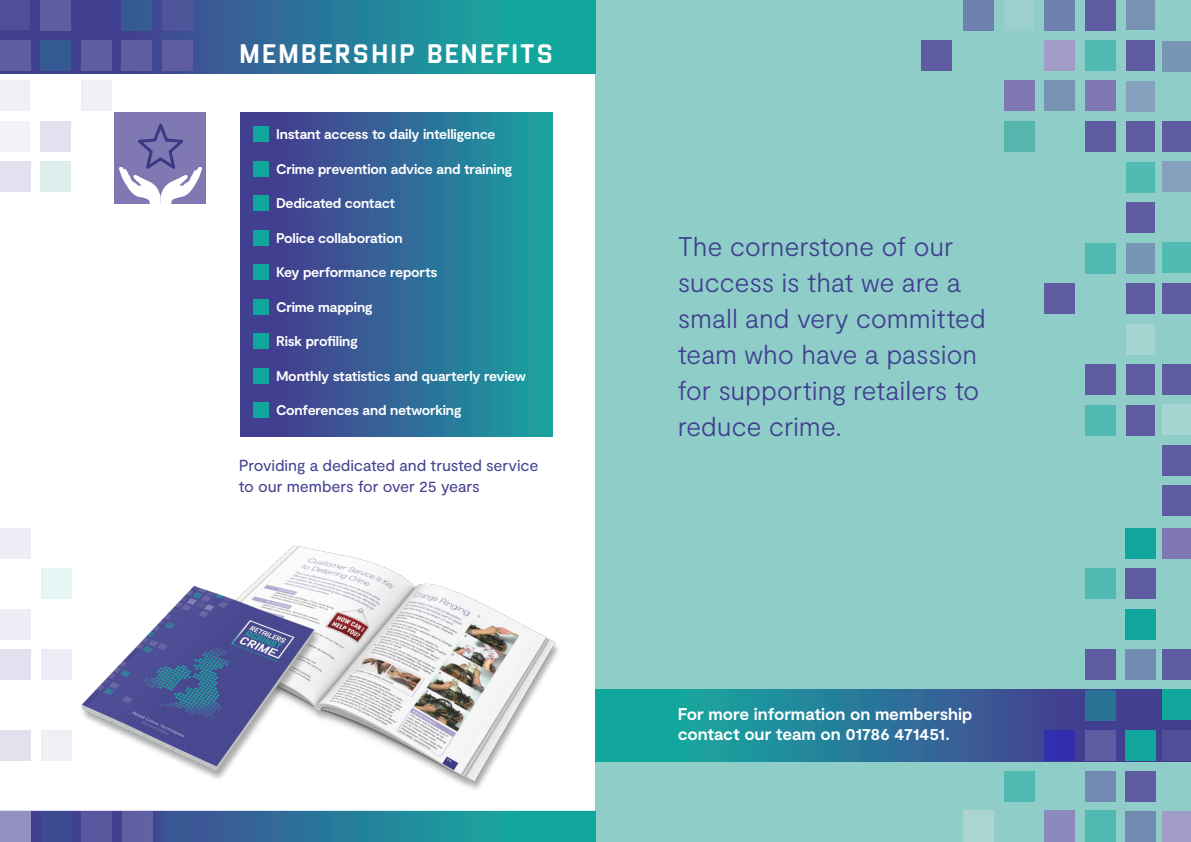
<style>
.page{position:relative;width:1191px;height:842px;background:#fff}
.page>*{position:absolute;margin:0;border:0;box-sizing:border-box;transform-origin:0 0}
.Body_text{font:300 27px/36px "Moderat";letter-spacing:-.01em;color:#413f90}
.NEW_headings{font:26px "Magion";letter-spacing:.09em;color:#fff}
.Body_text-2{font:700 17px/20px "Moderat";letter-spacing:-.005em;color:#fff}
.Intro_text{font:16px/21px "Moderat";letter-spacing:-.01em;color:#413f90}
.Bullets{font:700 14px "Moderat";letter-spacing:-.015em;color:#fff}
</style>
<div class="page">
<svg style="left:31px;top:811px;width:564px;height:31px;background:#26809a"></svg>
<div style="left:595px;top:0;width:596px;height:842px;background:#8ecdc8"></div>
<div style="left:0;top:80px;width:30px;height:31px;background:#efeff6"></div>
<div style="left:0;top:161px;width:30px;height:31px;background:#e2e1ef"></div>
<div style="left:0;top:121px;width:30px;height:30px;background:#f2f2f8"></div>
<div style="left:81px;top:80px;width:30px;height:31px;background:#efeff6"></div>
<div style="left:40px;top:121px;width:31px;height:30px;background:#e2e1ef"></div>
<div style="left:40px;top:161px;width:31px;height:31px;background:#dcedec"></div>
<div style="left:0;top:731px;width:31px;height:30px;background:#e2e1ee"></div>
<div style="left:0;top:609px;width:31px;height:30px;background:#ededf5"></div>
<div style="left:0;top:650px;width:31px;height:30px;background:#e2e1ef"></div>
<div style="left:0;top:528px;width:31px;height:30px;background:#ededf5"></div>
<div style="left:41px;top:650px;width:30px;height:30px;background:#edecf5"></div>
<div style="left:41px;top:569px;width:30px;height:30px;background:#e4f5f4"></div>
<div style="left:41px;top:731px;width:30px;height:30px;background:#f0eff6"></div>
<svg style="left:0;top:0;width:595px;height:74px;background:#287b99"></svg>
<div style="left:0;top:40px;width:30px;height:30px;background:#5f5ca1"></div>
<div style="left:0;top:0;width:30px;height:30px;background:#504e99"></div>
<div style="left:40px;top:0;width:31px;height:30px;background:#5f5ca1"></div>
<div style="left:162px;top:0;width:30px;height:30px;background:#4f559a"></div>
<div style="left:121px;top:0;width:31px;height:30px;background:#345b93"></div>
<div style="left:40px;top:40px;width:31px;height:30px;background:#345993"></div>
<div style="left:162px;top:40px;width:30px;height:30px;background:#5f5ca1"></div>
<div style="left:81px;top:40px;width:30px;height:30px;background:#5f5ca1"></div>
<div style="left:0;top:810px;width:31px;height:32px;background:#9391c0"></div>
<div style="left:41px;top:811px;width:30px;height:31px;background:#3b4a91"></div>
<div style="left:162px;top:811px;width:31px;height:31px;background:#395894"></div>
<div style="left:81px;top:811px;width:31px;height:31px;background:#5a579e"></div>
<div style="left:122px;top:811px;width:30px;height:31px;background:#605fa2"></div>
<div style="left:121px;top:41px;width:31px;height:30px;background:#5f5ca1"></div>
<img style="left:194px;top:546px;width:361px;height:236px">
<div style="left:80px;top:587px;width:241px;height:194px;background:#57585a;opacity:.5"></div>
<img style="left:81px;top:586px;width:233px;height:186px">
<div style="left:240px;top:113px;width:313px;height:324px;background:linear-gradient(to right,#48328f,#19a1a0)"></div>
<div style="left:253px;top:126px;width:16px;height:16px;background:#12a79d"></div>
<div style="left:253px;top:161px;width:16px;height:16px;background:#12a79d"></div>
<div style="left:253px;top:195px;width:16px;height:16px;background:#12a79d"></div>
<div style="left:253px;top:230px;width:16px;height:16px;background:#12a79d"></div>
<div style="left:253px;top:264px;width:16px;height:16px;background:#12a79d"></div>
<div style="left:253px;top:299px;width:16px;height:16px;background:#12a79d"></div>
<div style="left:253px;top:333px;width:16px;height:16px;background:#12a79d"></div>
<div style="left:253px;top:368px;width:16px;height:16px;background:#12a79d"></div>
<div style="left:253px;top:402px;width:16px;height:16px;background:#12a79d"></div>
<div style="left:115px;top:112px;width:91px;height:91px;background:#7f78b3"></div>
<svg style="left:118px;top:123px;width:85px;height:81px"></svg>
<div style="left:1125px;top:81px;width:29px;height:30px;background:#86a1bd"></div>
<div style="left:1125px;top:40px;width:29px;height:31px;background:#5f5ca1"></div>
<div style="left:1125px;top:202px;width:29px;height:31px;background:#5f5ca1"></div>
<div style="left:1125px;top:162px;width:29px;height:30px;background:#51bab3"></div>
<div style="left:1125px;top:121px;width:29px;height:31px;background:#5f5ca1"></div>
<div style="left:1125px;top:364px;width:29px;height:31px;background:#5f5ca1"></div>
<div style="left:1125px;top:243px;width:29px;height:30px;background:#7796b5"></div>
<div style="left:1125px;top:405px;width:29px;height:30px;background:#5f5ca1"></div>
<div style="left:1125px;top:324px;width:29px;height:30px;background:#a6d5d1"></div>
<div style="left:1125px;top:283px;width:29px;height:31px;background:#5f5ca1"></div>
<div style="left:1125px;top:0;width:29px;height:30px;background:#7693b4"></div>
<div style="left:1085px;top:0;width:30px;height:31px;background:#5f5ca1"></div>
<div style="left:963px;top:0;width:30px;height:31px;background:#6e81ae"></div>
<div style="left:1044px;top:0;width:30px;height:31px;background:#6e81ae"></div>
<div style="left:1004px;top:0;width:30px;height:31px;background:#9cd0cc"></div>
<div style="left:1085px;top:40px;width:30px;height:31px;background:#50bab2"></div>
<div style="left:921px;top:40px;width:31px;height:31px;background:#5f5ca1"></div>
<div style="left:1044px;top:40px;width:30px;height:31px;background:#a19dc8"></div>
<div style="left:1085px;top:81px;width:30px;height:30px;background:#7f78b3"></div>
<div style="left:1044px;top:81px;width:30px;height:30px;background:#7693b4"></div>
<div style="left:1004px;top:81px;width:30px;height:30px;background:#7f78b3"></div>
<div style="left:1085px;top:121px;width:30px;height:31px;background:#5f5ca1"></div>
<div style="left:1004px;top:121px;width:30px;height:31px;background:#56b5ad"></div>
<div style="left:1085px;top:243px;width:30px;height:30px;background:#50bab2"></div>
<div style="left:1085px;top:364px;width:30px;height:31px;background:#5f5ca1"></div>
<div style="left:1085px;top:405px;width:30px;height:30px;background:#50bab2"></div>
<div style="left:1044px;top:283px;width:30px;height:31px;background:#5f5ca1"></div>
<div style="left:1125px;top:771px;width:30px;height:30px;background:#5f5ca1"></div>
<div style="left:1125px;top:609px;width:30px;height:30px;background:#12a79d"></div>
<div style="left:1125px;top:649px;width:30px;height:31px;background:#728bb1"></div>
<div style="left:1125px;top:568px;width:30px;height:31px;background:#5f5ca1"></div>
<div style="left:1125px;top:528px;width:30px;height:30px;background:#12a79d"></div>
<div style="left:1125px;top:812px;width:30px;height:30px;background:#728ab1"></div>
<div style="left:1085px;top:811px;width:30px;height:31px;background:#50bab2"></div>
<div style="left:1044px;top:811px;width:30px;height:31px;background:#8e89bd"></div>
<div style="left:1085px;top:771px;width:30px;height:30px;background:#728ab1"></div>
<div style="left:1004px;top:771px;width:30px;height:30px;background:#50bab2"></div>
<div style="left:1085px;top:568px;width:30px;height:31px;background:#50bab2"></div>
<div style="left:1085px;top:649px;width:30px;height:31px;background:#5f5ca1"></div>
<div style="left:963px;top:811px;width:30px;height:31px;background:#acd5d2"></div>
<div style="left:595px;top:690px;width:596px;height:71px;background:linear-gradient(to right,#0fb3a1,#49318f)"></div>
<div style="left:1125px;top:730px;width:30px;height:31px;background:#12a79d"></div>
<div style="left:1085px;top:730px;width:30px;height:31px;background:#5f5ca1"></div>
<div style="left:1044px;top:730px;width:30px;height:31px;background:#302eae"></div>
<div style="left:1085px;top:690px;width:30px;height:30px;background:#297296"></div>
<div style="left:1162px;top:162px;width:29px;height:30px;background:#86a1bd"></div>
<div style="left:1162px;top:121px;width:29px;height:31px;background:#5f5ca1"></div>
<div style="left:1162px;top:283px;width:29px;height:31px;background:#5f5ca1"></div>
<div style="left:1162px;top:243px;width:29px;height:30px;background:#51bab3"></div>
<div style="left:1162px;top:445px;width:29px;height:30px;background:#5f5ca1"></div>
<div style="left:1162px;top:41px;width:29px;height:30px;background:#7796b5"></div>
<div style="left:1162px;top:486px;width:29px;height:30px;background:#5f5ca1"></div>
<div style="left:1162px;top:405px;width:29px;height:30px;background:#a6d5d1"></div>
<div style="left:1162px;top:364px;width:29px;height:31px;background:#5f5ca1"></div>
<div style="left:1162px;top:690px;width:29px;height:30px;background:#12a79d"></div>
<div style="left:1162px;top:730px;width:29px;height:30px;background:#524f99"></div>
<div style="left:1162px;top:649px;width:29px;height:30px;background:#5f5ca1"></div>
<div style="left:1162px;top:528px;width:29px;height:30px;background:#7f78b3"></div>
<div style="left:1162px;top:811px;width:29px;height:31px;background:#a19dc8"></div>
<p class="NEW_headings" style="left:240px;top:36px;width:315px">MEMBERSHIP BENEFITS</p>
<p class="Bullets" style="left:276px;top:126px;width:221px">Instant access to daily intelligence</p>
<p class="Bullets" style="left:276px;top:161px;width:238px">Crime prevention advice and training</p>
<p class="Bullets" style="left:276px;top:195px;width:121px">Dedicated contact</p>
<p class="Bullets" style="left:276px;top:230px;width:128px">Police collaboration</p>
<p class="Bullets" style="left:276px;top:264px;width:163px">Key performance reports</p>
<p class="Bullets" style="left:276px;top:299px;width:98px">Crime mapping</p>
<p class="Bullets" style="left:276px;top:333px;width:83px">Risk profiling</p>
<p class="Bullets" style="left:276px;top:368px;width:251px">Monthly statistics and quarterly review</p>
<p class="Bullets" style="left:276px;top:402px;width:187px">Conferences and networking</p>
<p class="Intro_text" style="left:239px;top:455px;width:301px">Providing a dedicated and trusted service to our members for over 25 years</p>
<p class="Body_text" style="left:677px;top:229px;width:309px">The cornerstone of our success is that we are a small and very committed team who have a passion for supporting retailers to reduce crime.</p>
<p class="Body_text-2" style="left:677px;top:705px;width:296px">For more information on membership contact our team on 01786 471451.</p>
</div>
